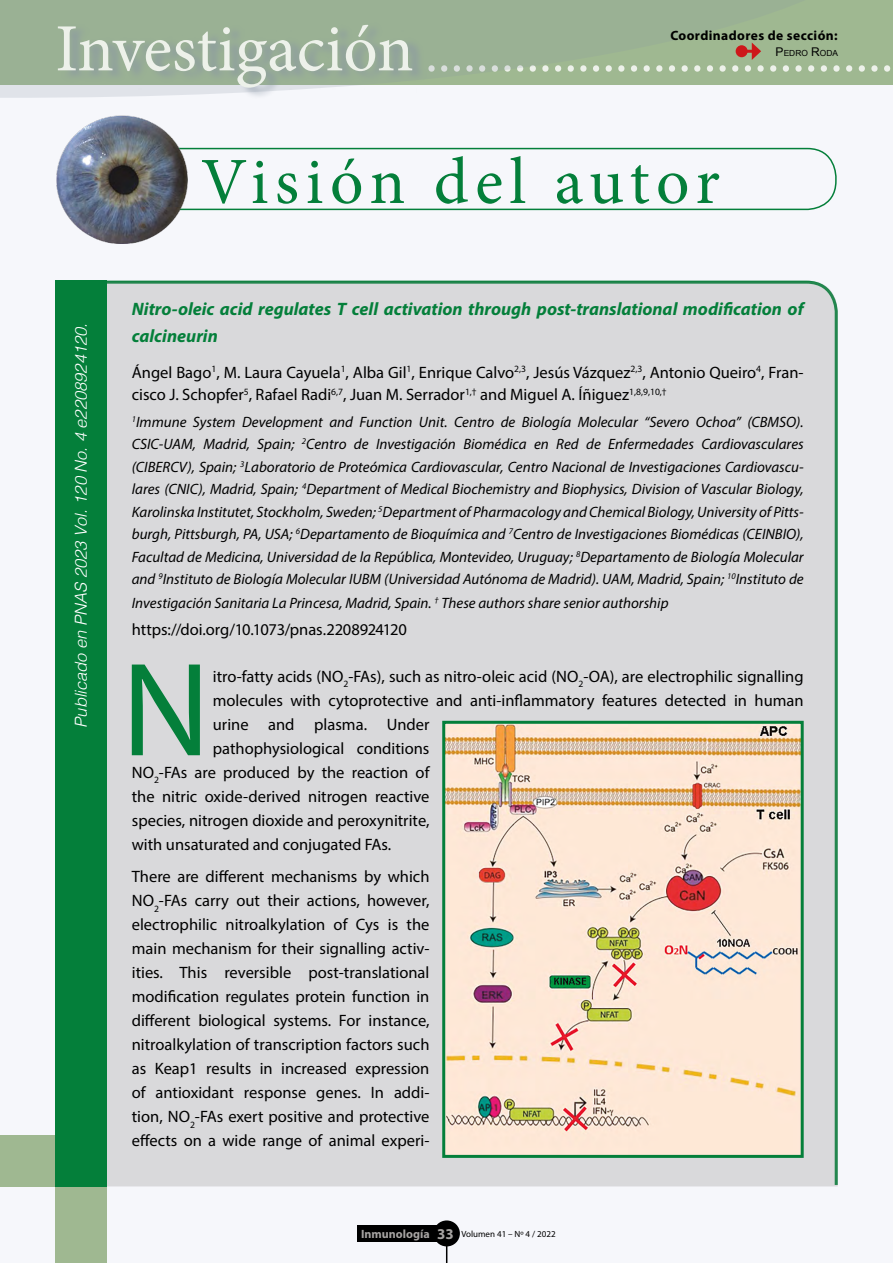
<style>
.page{position:relative;width:893px;height:1263px;background:#f6f7fb}
.page>*{position:absolute;margin:0;border:0;box-sizing:border-box;transform-origin:0 0}
.t1{font:134.55px "Myriad Pro";color:#047f3a}
.t2{font:66px "Minion Pro";letter-spacing:.095em;color:#047f3a}
.t3{font:55.5px "Minion Pro";color:#edf1ea}
.t4{font:italic 700 18px/27px "Myriad Pro";color:#047f3a}
.t5{font:16.5px/24px "Myriad Pro";color:#000}
.t6{font:italic 300 16.5px "Helvetica";color:#fff}
.t7{font:italic 15px/22.5px "Myriad Pro";color:#000;text-align:justify}
.t8{font:700 13.5px "Myriad Pro";letter-spacing:.03em;color:#000}
.t9{font:9px "Myriad Pro";color:#000}
.t10{font:8.4px "Arial";color:#000}
.s1{font-size:67.5px}
.s2{font-size:12px}
.s3{font-weight:700;font-size:12px;color:#a7a4a2}
.s4{font-weight:700;font-size:15px;color:#a7a4a2}
</style>
<div class="page">
<div style="left:357px;top:1225px;width:81px;height:17px;background:#000"></div>
<div style="left:433px;top:1220px;width:27px;height:26px;background:#000;border-radius:50%"></div>
<svg style="left:446px;top:1246px;width:1px;height:17px"></svg>
<div style="left:0;top:0;width:893px;height:85px;background:#9ab194"></div>
<svg style="left:0;top:42px;width:752px;height:56px"></svg>
<div style="left:60px;top:22px;width:368px;height:77px;background:#8995a4;opacity:.75"></div>
<div style="left:139px;top:148px;width:698px;height:62px;border:2px solid #047f3a;border-radius:28px"></div>
<img style="left:56px;top:115px;width:133px;height:128px">
<div style="left:736px;top:45px;width:12px;height:12px;background:#cd171a;border-radius:50%"></div>
<svg style="left:742px;top:43px;width:19px;height:17px"></svg>
<div style="left:55px;top:1186px;width:51px;height:77px;background:#9fb891"></div>
<div style="left:0;top:1135px;width:55px;height:51px;background:#9fb891"></div>
<div style="left:106px;top:281px;width:732px;height:905px;background:#d9d9db"></div>
<div style="left:55px;top:281px;width:51px;height:905px;background:#047f3a"></div>
<img style="left:446px;top:725px;width:354px;height:429px">
<div style="left:442px;top:721px;width:362px;height:437px;border:3px solid #047f3a"></div>
<h3 class="t3" style="left:55px;top:16px;width:840px"><span class="s1">Investigación</span> .....................................</h3>
<p class="t8" style="left:670px;top:27px;width:169px">Coordinadores de sección:</p>
<p class="t10" style="left:776px;top:47px;width:64px"><span class="s2">P</span>EDRO <span class="s2">R</span>ODA</p>
<p class="t6" style="left:67px;top:728px;width:406px;rotate:-90deg">Publicado en PNAS 2023 Vol. 120 No. 4 e2208924120.</p>
<h2 class="t2" style="left:201px;top:138px;width:521px">Visión del autor</h2>
<p class="t4" style="left:132px;top:295px;width:673px">Nitro-oleic acid regulates T cell activation through post-translational modification of calcineurin</p>
<p class="t5" style="left:132px;top:361px;width:673px;line-height:22.5px">Ángel Bago<sup>1</sup>, M. Laura Cayuela<sup>1</sup>, Alba Gil<sup>1</sup>, Enrique Calvo<sup>2,3</sup>, Jesús Vázquez<sup>2,3</sup>, Antonio Queiro<sup>4</sup>, Fran&shy;cisco J. Schopfer<sup>5</sup>, Rafael Radi<sup>6,7</sup>, Juan M. Serrador<sup>1,†</sup> and Miguel A. Íñiguez<sup>1,8,9,10,†</sup></p>
<p class="t7" style="left:132px;top:410px;width:673px"><sup>1</sup>Immune System Development and Function Unit. Centro de Biología Molecular “Severo Ochoa” (CBMSO).<br>CSIC-UAM, Madrid, Spain; <sup>2</sup>Centro de Investigación Biomédica en Red de Enfermedades Cardiovasculares (CIBERCV), Spain; <sup>3</sup>Laboratorio de Proteómica Cardiovascular, Centro Nacional de Investigaciones Cardiovascu&shy;lares (CNIC), Madrid, Spain; <sup>4</sup>Department of Medical Biochemistry and Biophysics, Division of Vascular Biology, Karolinska Institutet, Stockholm, Sweden; <sup>5</sup>Department of Pharmacology and Chemical Biology, University of Pitts&shy;burgh, Pittsburgh, PA, USA; <sup>6</sup>Departamento de Bioquímica and <sup>7</sup>Centro de Investigaciones Biomédicas (CEINBIO), Facultad de Medicina, Universidad de la República, Montevideo, Uruguay; <sup>8</sup>Departamento de Biología Molecular and <sup>9</sup>Instituto de Biología Molecular IUBM (Universidad Autónoma de Madrid). UAM, Madrid, Spain; <sup>10</sup>Instituto de</p>
<p class="t7" style="left:132px;top:592px;width:538px">Investigación Sanitaria La Princesa, Madrid, Spain. <sup>†</sup> These authors share senior authorship</p>
<p class="t5" style="left:132px;top:617px;width:276px">https://doi.org/10.1073/pnas.2208924120</p>
<h1 class="t1" style="left:122px;top:627px;width:90px">N</h1>
<p class="t5" style="left:213px;top:664px;width:592px">itro-fatty acids (NO<sub>2</sub>-FAs), such as nitro-oleic acid (NO<sub>2</sub>-OA), are electrophilic signalling</p>
<p class="t5" style="left:213px;top:688px;width:592px">molecules with cytoprotective and anti-inflammatory features detected in human</p>
<p class="t5" style="left:213px;top:712px;width:218px">urine and plasma. Under</p>
<p class="t5" style="left:213px;top:736px;width:218px">pathophysiological conditions</p>
<p class="t5" style="left:132px;top:760px;width:299px">NO<sub>2</sub>-FAs are produced by the reaction of</p>
<p class="t5" style="left:132px;top:784px;width:299px">the nitric oxide-derived nitrogen reactive</p>
<p class="t5" style="left:132px;top:808px;width:299px">species, nitrogen dioxide and peroxynitrite,</p>
<p class="t5" style="left:132px;top:832px;width:261px">with unsaturated and conjugated FAs.</p>
<p class="t5" style="left:132px;top:864px;width:299px;text-align:justify">There are different mechanisms by which NO<sub>2</sub>-FAs carry out their actions, however, electrophilic nitroalkylation of Cys is the main mechanism for their signalling activ&shy;ities. This reversible post-translational modification regulates protein function in different biological systems. For instance, nitroalkylation of transcription factors such as Keap1 results in increased expression of antioxidant response genes. In addi&shy;tion, NO<sub>2</sub>-FAs exert positive and protective effects on a wide range of animal experi-</p>
<p class="t9" style="left:361px;top:1228px;width:196px"><span class="s3">Inmunología</span> <span class="s4">33</span> Volumen 41 – Nº 4 / 2022</p>
</div>
